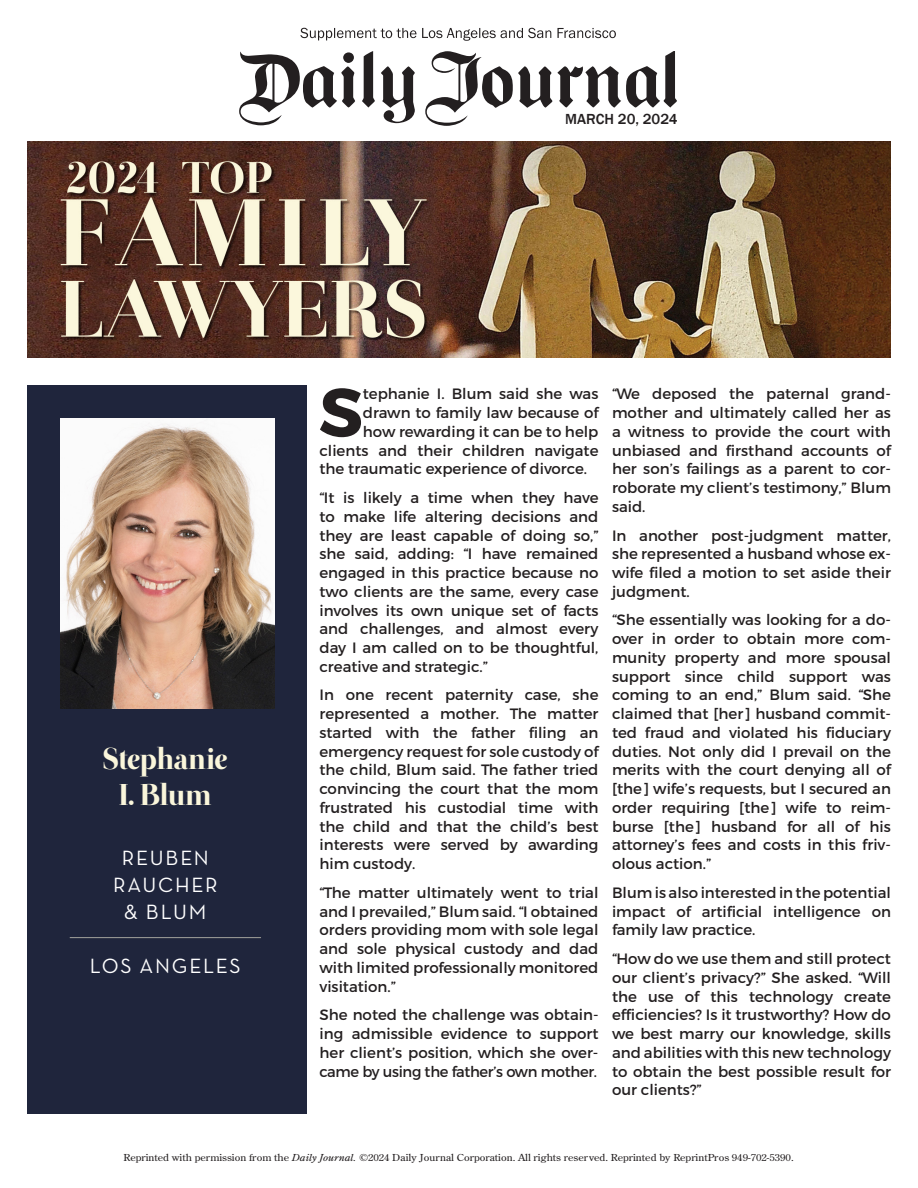
<style>
.page{position:relative;width:918px;height:1188px;background:#fff}
.page>*{position:absolute;margin:0;border:0;box-sizing:border-box;transform-origin:0 0}
.CAPITAL_PARAGRAPH{font:700 68.55px "Montserrat";color:#231f20}
.LAWYER_NAME{font:30px/36px "Otama ep";letter-spacing:-.035em;color:#faf6db;text-align:center}
.LAWYER_CITY{font:21px/27px "Neutra Text TF";letter-spacing:.08em;color:#fff;text-align:center}
.PROFILE_BODY{font:15px/18.8px "Montserrat";color:#231f20;text-align:justify}
.CAPITAL_PARAGRAPH-2{font:15px "Montserrat";color:#231f20}
.t1{font:500 15px "Franklin Gothic";color:#231f20}
.t2{font:9.6px "Century Old Style Std";color:#231f20;scale:1.12 1}
.s1{font-style:italic}
</style>
<div class="page">
<img style="left:27px;top:142px;width:864px;height:216px">
<div style="left:27px;top:385px;width:279px;height:729px;background:#1f253c"></div>
<svg style="left:300px;top:28px;width:316px;height:13px"></svg>
<svg style="left:362px;top:51px;width:13px;height:57px"></svg>
<svg style="left:239px;top:51px;width:116px;height:74px"></svg>
<svg style="left:381px;top:66px;width:34px;height:57px"></svg>
<svg style="left:425px;top:51px;width:252px;height:75px"></svg>
<hr style="left:69px;top:937px;width:194px;height:3px;background:#231f20;opacity:.75">
<img style="left:61px;top:418px;width:213px;height:291px">
<p class="t1" style="left:565px;top:110px;width:114px">MARCH 20, 2024</p>
<p class="LAWYER_NAME" style="left:103px;top:741px;width:127px">Stephanie<br>I. Blum</p>
<p class="LAWYER_CITY" style="left:113px;top:844px;width:106px">REUBEN<br>RAUCHER</p>
<p class="LAWYER_CITY" style="left:124px;top:898px;width:84px">&amp; BLUM</p>
<p class="LAWYER_CITY" style="left:90px;top:952px;width:152px">LOS ANGELES</p>
<p class="CAPITAL_PARAGRAPH" style="left:319px;top:370px;width:46px">S</p>
<p class="CAPITAL_PARAGRAPH-2" style="left:363px;top:385px;width:237px">tephanie I. Blum said she was</p>
<p class="CAPITAL_PARAGRAPH-2" style="left:363px;top:403px;width:237px">drawn to family law because of</p>
<p class="CAPITAL_PARAGRAPH-2" style="left:363px;top:422px;width:237px">how rewarding it can be to help</p>
<p class="CAPITAL_PARAGRAPH-2" style="left:320px;top:441px;width:281px">clients and their children navigate</p>
<p class="CAPITAL_PARAGRAPH-2" style="left:320px;top:460px;width:269px">the traumatic experience of divorce.</p>
<p class="PROFILE_BODY" style="left:320px;top:488px;width:281px">“It is likely a time when they have to make life altering decisions and they are least capable of doing so,” she said, adding: “I have remained engaged in this practice because no two clients are the same, every case involves its own unique set of facts and challenges, and almost every day I am called on to be thoughtful, creative and strategic.”</p>
<p class="PROFILE_BODY" style="left:320px;top:686px;width:281px">In one recent paternity case, she represented a mother. The matter started with the father filing an emergency request for sole custody of the child, Blum said. The father tried convincing the court that the mom frustrated his custodial time with the child and that the child’s best interests were served by awarding him custody.</p>
<p class="PROFILE_BODY" style="left:320px;top:883px;width:281px">“The matter ultimately went to trial and I prevailed,” Blum said. “I obtained orders providing mom with sole legal and sole physical custody and dad with limited professionally monitored visitation.”</p>
<p class="PROFILE_BODY" style="left:320px;top:1006px;width:281px">She noted the challenge was obtain&shy;ing admissible evidence to support her client’s position, which she over&shy;came by using the father’s own mother.</p>
<p class="PROFILE_BODY" style="left:612px;top:385px;width:281px">“We deposed the paternal grand&shy;mother and ultimately called her as a witness to provide the court with unbiased and firsthand accounts of her son’s failings as a parent to cor&shy;roborate my client’s testimony,” Blum said.</p>
<p class="PROFILE_BODY" style="left:612px;top:526px;width:281px">In another post-judgment matter, she represented a husband whose ex&shy;wife filed a motion to set aside their judgment.</p>
<p class="PROFILE_BODY" style="left:612px;top:611px;width:281px">“She essentially was looking for a do&shy;over in order to obtain more com&shy;munity property and more spousal support since child support was coming to an end,” Blum said. “She claimed that [her] husband commit&shy;ted fraud and violated his fiduciary duties. Not only did I prevail on the merits with the court denying all of [the] wife’s requests, but I secured an order requiring [the] wife to reim&shy;burse [the] husband for all of his attorney’s fees and costs in this friv&shy;olous action.”</p>
<p class="PROFILE_BODY" style="left:612px;top:883px;width:280px">Blum is also interested in the potential impact of artificial intelligence on family law practice.</p>
<p class="PROFILE_BODY" style="left:612px;top:949px;width:281px">“How do we use them and still protect our client’s privacy?” She asked. “Will the use of this technology create efficiencies? Is it trustworthy? How do we best marry our knowledge, skills and abilities with this new technology to obtain the best possible result for our clients?”</p>
<p class="t2" style="left:124px;top:1151px;width:600px">Reprinted with permission from the <span class="s1">Daily Journal.</span> ©2024 Daily Journal Corporation. All rights reserved. Reprinted by ReprintPros 949-702-5390.</p>
</div>
